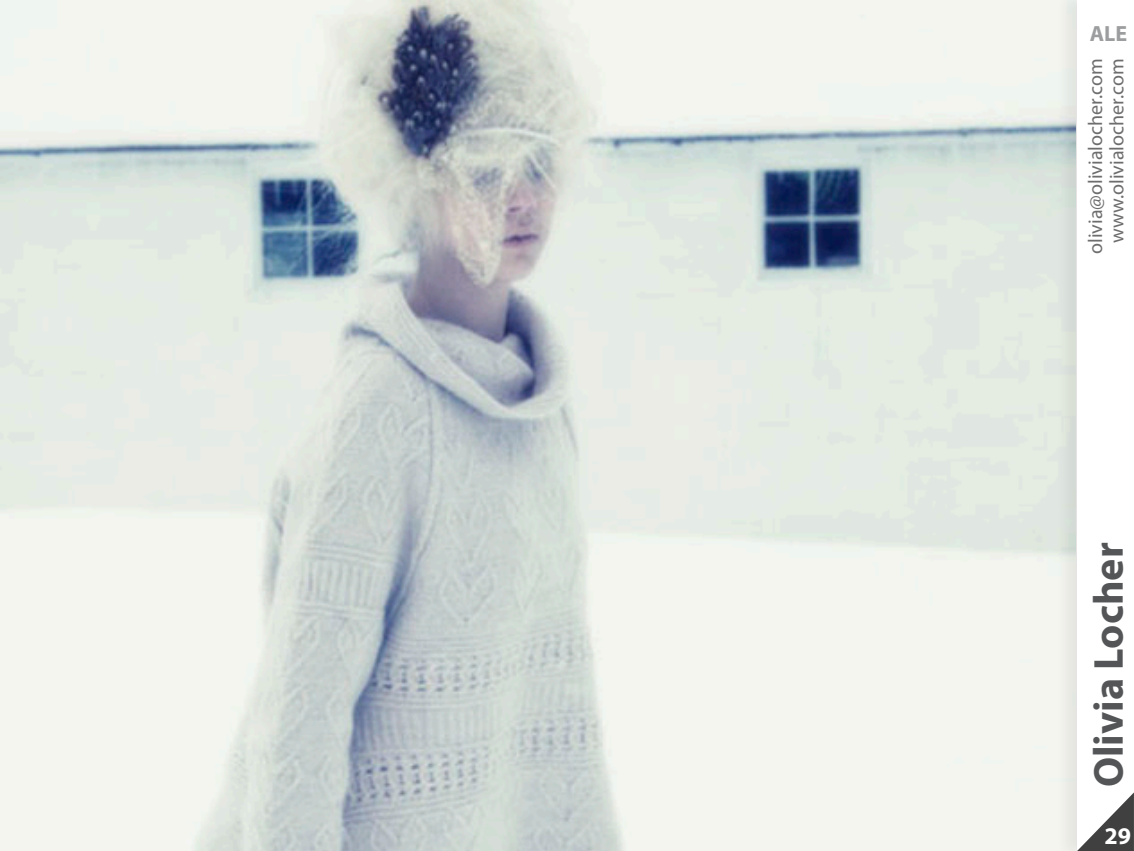
<style>
.page{position:relative;width:1134px;height:851px;background:#fff}
.page>*{position:absolute;margin:0;border:0;box-sizing:border-box;transform-origin:0 0}
.t1{font:700 42px "Myriad Pro";color:#535557}
.t2{font:700 24px "Myriad Pro";color:#fff}
.t3{font:700 22px "Myriad Pro";color:#9c9d9e}
.t4{font:20px/21.2px "Myriad Pro";color:#6d6d6d;text-align:center}
</style>
<div class="page">
<img style="left:0;top:0;width:1055px;height:850px">
<div style="left:1055px;top:0;width:79px;height:850px;background:#231f20;opacity:.07"></div>
<div style="left:1077px;top:0;width:57px;height:850px;background:#fff"></div>
<svg style="left:1078px;top:792px;width:56px;height:58px"></svg>
<p class="t3" style="left:1090px;top:19px;width:39px">ALE</p>
<p class="t4" style="left:1084px;top:254px;width:197px;rotate:-90deg">olivia@olivialocher.com www.olivialocher.com</p>
<h1 class="t1" style="left:1081px;top:787px;width:246px;rotate:-90deg">Olivia Locher</h1>
<p class="t2" style="left:1104px;top:819px;width:28px">29</p>
</div>
